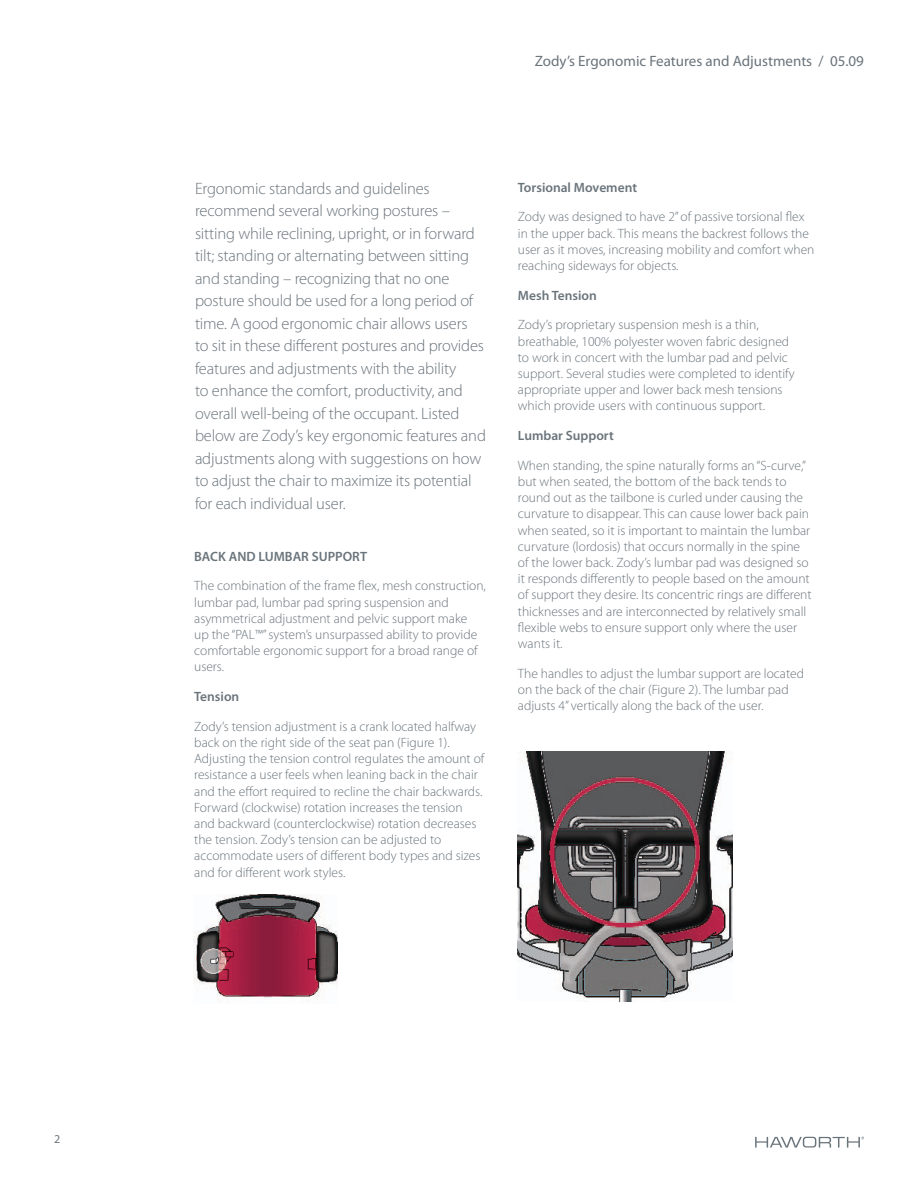
<style>
.page{position:relative;width:918px;height:1188px;background:#fff}
.page>*{position:absolute;margin:0;border:0;box-sizing:border-box;transform-origin:0 0}
.Paragraph_Style_2{font:300 16.5px/22.5px "Myriad Pro";letter-spacing:-.01em;color:#6a747b}
.t1{font:15px "Myriad Pro";color:#6a747b}
.Body_Copy{font:300 13.5px/16.2px "Myriad Pro";color:#6a747b}
.Body_Copy-2{font:600 13.5px "Myriad Pro";color:#6a747b}
.t2{font:12px "Myriad Pro";color:#6a747b}
</style>
<div class="page">
<svg style="left:755px;top:1137px;width:109px;height:11px"></svg>
<img style="left:193px;top:894px;width:144px;height:107px">
<img style="left:517px;top:752px;width:216px;height:249px">
<p class="t2" style="left:54px;top:1132px;width:8px">2</p>
<p class="t1" style="left:535px;top:53px;width:331px">Zody’s Ergonomic Features and Adjustments / 05.09</p>
<p class="Paragraph_Style_2" style="left:195px;top:177px;width:292px">Ergonomic standards and guidelines recommend several working postures – sitting while reclining, upright, or in forward tilt; standing or alternating between sitting and standing – recognizing that no one posture should be used for a long period of time. A good ergonomic chair allows users<br>to sit in these different postures and provides features and adjustments with the ability<br>to enhance the comfort, productivity, and overall well-being of the occupant. Listed below are Zody’s key ergonomic features and adjustments along with suggestions on how to adjust the chair to maximize its potential for each individual user.</p>
<p class="Body_Copy-2" style="left:194px;top:548px;width:174px">BACK AND LUMBAR SUPPORT</p>
<p class="Body_Copy" style="left:194px;top:578px;width:293px">The combination of the frame flex, mesh construction, lumbar pad, lumbar pad spring suspension and asymmetrical adjustment and pelvic support make<br>up the “PAL™” system’s unsurpassed ability to provide comfortable ergonomic support for a broad range of users.</p>
<p class="Body_Copy-2" style="left:194px;top:688px;width:47px">Tension</p>
<p class="Body_Copy" style="left:194px;top:718px;width:292px">Zody’s tension adjustment is a crank located halfway back on the right side of the seat pan (Figure 1).<br>Adjusting the tension control regulates the amount of resistance a user feels when leaning back in the chair and the effort required to recline the chair backwards.<br>Forward (clockwise) rotation increases the tension and backward (counterclockwise) rotation decreases the tension. Zody’s tension can be adjusted to accommodate users of different body types and sizes and for different work styles.</p>
<p class="Body_Copy-2" style="left:518px;top:179px;width:121px">Torsional Movement</p>
<p class="Body_Copy" style="left:518px;top:209px;width:298px">Zody was designed to have 2” of passive torsional flex in the upper back. This means the backrest follows the user as it moves, increasing mobility and comfort when reaching sideways for objects.</p>
<p class="Body_Copy-2" style="left:518px;top:287px;width:80px">Mesh Tension</p>
<p class="Body_Copy" style="left:518px;top:317px;width:278px">Zody’s proprietary suspension mesh is a thin, breathable, 100% polyester woven fabric designed to work in concert with the lumbar pad and pelvic support. Several studies were completed to identify appropriate upper and lower back mesh tensions which provide users with continuous support.</p>
<p class="Body_Copy-2" style="left:518px;top:427px;width:97px">Lumbar Support</p>
<p class="Body_Copy" style="left:518px;top:457px;width:295px">When standing, the spine naturally forms an “S-curve,” but when seated, the bottom of the back tends to round out as the tailbone is curled under causing the curvature to disappear. This can cause lower back pain when seated, so it is important to maintain the lumbar curvature (lordosis) that occurs normally in the spine of the lower back. Zody’s lumbar pad was designed so it responds differently to people based on the amount of support they desire. Its concentric rings are different thicknesses and are interconnected by relatively small flexible webs to ensure support only where the user wants it.</p>
<p class="Body_Copy" style="left:518px;top:665px;width:288px">The handles to adjust the lumbar support are located on the back of the chair (Figure 2). The lumbar pad adjusts 4” vertically along the back of the user.</p>
</div>
